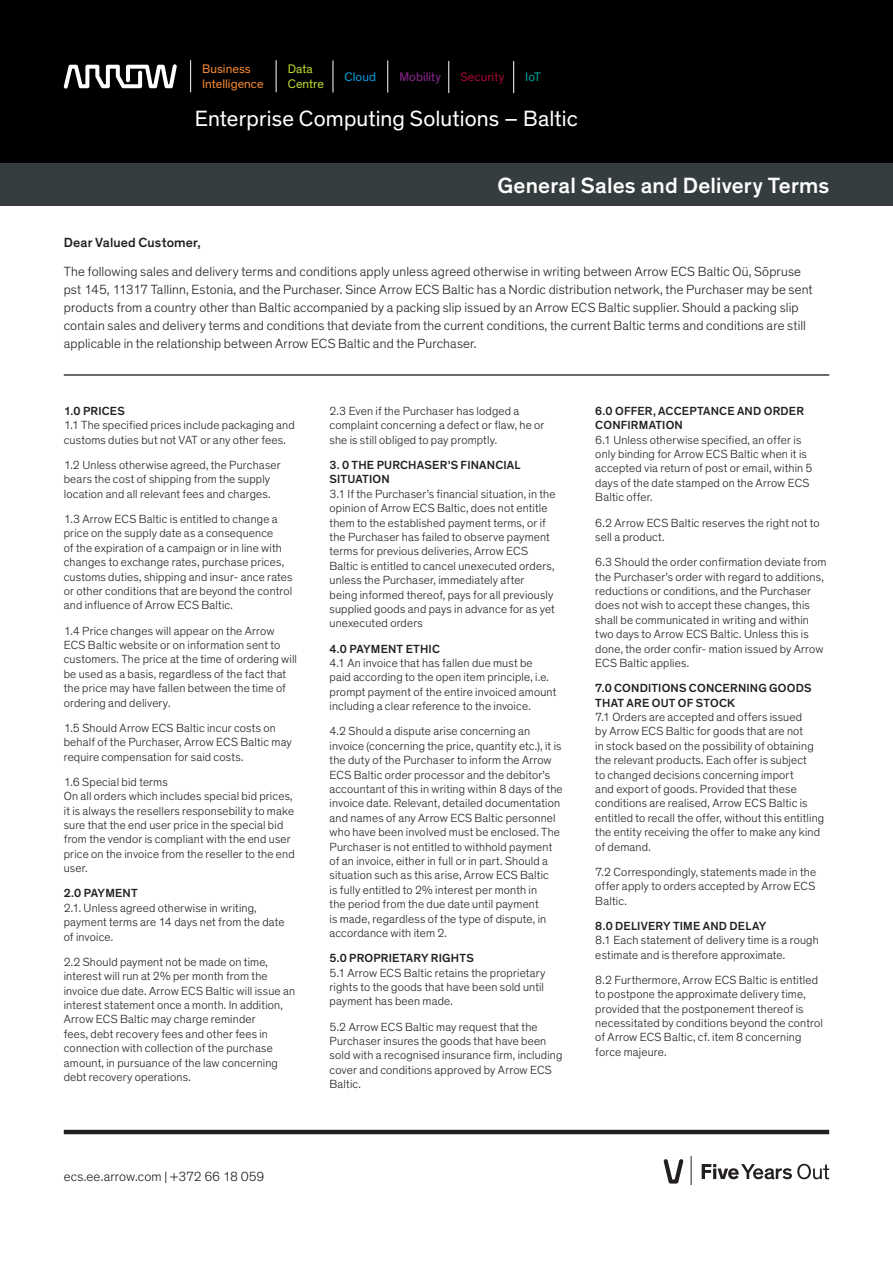
<style>
.page{position:relative;width:893px;height:1263px;background:#fff}
.page>*{position:absolute;margin:0;border:0;box-sizing:border-box;transform-origin:0 0}
.t1{font:22.5px "Theinhardt";letter-spacing:.005em;color:#fff}
.t2{font:500 22.5px "Theinhardt";letter-spacing:.01em;color:#fff}
.Body_Copy_9_12{font:300 13.5px/18px "Theinhardt";letter-spacing:.01em;color:#231f20}
.Contact_Block_-_Body{font:300 13.5px "Theinhardt";letter-spacing:.005em;color:#231f20}
.Body_Copy_9_12-2{font:500 13.5px "Theinhardt";letter-spacing:.01em;color:#231f20}
.t3{font:12.6px/14.5px "Theinhardt";color:#f58932}
.t4{font:12.6px/14.5px "Theinhardt";color:#c1d72f}
.t5{font:12.6px "Theinhardt";letter-spacing:.005em;color:#90268f}
.t6{font:12.6px "Theinhardt";letter-spacing:.005em;color:#a60733}
.t7{font:12.6px "Theinhardt";color:#069ddc}
.t8{font:12.6px "Theinhardt";color:#00a59a}
.Body_Copy_9_12-3{font:300 12px/14.4px "Theinhardt";letter-spacing:.015em;color:#231f20}
.s1{font-weight:500}
</style>
<div class="page">
<hr style="left:64px;top:1130px;width:765px;height:4px;background:#231f20">
<svg style="left:702px;top:1164px;width:127px;height:15px"></svg>
<svg style="left:663px;top:1159px;width:20px;height:24px"></svg>
<svg style="left:691px;top:1156px;width:1px;height:28px"></svg>
<div style="left:0;top:0;width:893px;height:165px;background:#000001"></div>
<div style="left:0;top:163px;width:893px;height:43px;background:#353d3f"></div>
<svg style="left:64px;top:64px;width:113px;height:25px"></svg>
<hr style="left:190px;top:60px;width:1px;height:32px;background:#fff">
<hr style="left:276px;top:60px;width:1px;height:32px;background:#fff">
<hr style="left:333px;top:60px;width:1px;height:32px;background:#fff">
<hr style="left:387px;top:60px;width:1px;height:32px;background:#fff">
<hr style="left:448px;top:61px;width:1px;height:32px;background:#fff">
<hr style="left:64px;top:374px;width:765px;height:2px;background:#353d3f">
<hr style="left:513px;top:61px;width:1px;height:32px;background:#fff">
<p class="t3" style="left:202px;top:62px;width:63px">Business<br>Intelligence</p>
<p class="t4" style="left:288px;top:62px;width:38px">Data<br>Centre</p>
<p class="t7" style="left:345px;top:69px;width:33px">Cloud</p>
<p class="t5" style="left:399px;top:69px;width:43px">Mobility</p>
<p class="t6" style="left:460px;top:70px;width:45px">Security</p>
<p class="t8" style="left:525px;top:70px;width:17px">IoT</p>
<p class="t1" style="left:195px;top:105px;width:385px">Enterprise Computing Solutions – Baltic</p>
<p class="t2" style="left:497px;top:172px;width:333px">General Sales and Delivery Terms</p>
<p class="Body_Copy_9_12-2" style="left:64px;top:234px;width:138px">Dear Valued Customer,</p>
<p class="Body_Copy_9_12" style="left:64px;top:262px;width:750px">The following sales and delivery terms and conditions apply unless agreed otherwise in writing between Arrow ECS Baltic Oü, Sõpruse pst 145, 11317 Tallinn, Estonia, and the Purchaser. Since Arrow ECS Baltic has a Nordic distribution network, the Purchaser may be sent products from a country other than Baltic accompanied by a packing slip issued by an Arrow ECS Baltic supplier. Should a packing slip contain sales and delivery terms and conditions that deviate from the current conditions, the current Baltic terms and conditions are still applicable in the relationship between Arrow ECS Baltic and the Purchaser.</p>
<p class="Body_Copy_9_12-3" style="left:64px;top:404px;width:232px"><span class="s1">1.0 PRICES<br></span>1.1 The specified prices include packaging and customs duties but not VAT or any other fees.</p>
<p class="Body_Copy_9_12-3" style="left:64px;top:458px;width:218px">1.2 Unless otherwise agreed, the Purchaser bears the cost of shipping from the supply location and all relevant fees and charges.</p>
<p class="Body_Copy_9_12-3" style="left:64px;top:512px;width:230px">1.3 Arrow ECS Baltic is entitled to change a price on the supply date as a consequence<br>of the expiration of a campaign or in line with changes to exchange rates, purchase prices, customs duties, shipping and insur- ance rates or other conditions that are beyond the control and influence of Arrow ECS Baltic.</p>
<p class="Body_Copy_9_12-3" style="left:64px;top:623px;width:235px">1.4 Price changes will appear on the Arrow ECS Baltic website or on information sent to customers. The price at the time of ordering will be used as a basis, regardless of the fact that the price may have fallen between the time of ordering and delivery.</p>
<p class="Body_Copy_9_12-3" style="left:64px;top:721px;width:230px">1.5 Should Arrow ECS Baltic incur costs on behalf of the Purchaser, Arrow ECS Baltic may require compensation for said costs.</p>
<p class="Body_Copy_9_12-3" style="left:64px;top:775px;width:232px">1.6 Special bid terms<br>On all orders which includes special bid prices, it is always the resellers responsebility to make sure that the end user price in the special bid from the vendor is compliant with the end user price on the invoice from the reseller to the end user.</p>
<p class="Body_Copy_9_12-3" style="left:64px;top:886px;width:222px"><span class="s1">2.0 PAYMENT<br></span>2.1. Unless agreed otherwise in writing, payment terms are 14 days net from the date of invoice.</p>
<p class="Body_Copy_9_12-3" style="left:64px;top:955px;width:233px">2.2 Should payment not be made on time, interest will run at 2% per month from the invoice due date. Arrow ECS Baltic will issue an interest statement once a month. In addition, Arrow ECS Baltic may charge reminder<br>fees, debt recovery fees and other fees in connection with collection of the purchase amount, in pursuance of the law concerning debt recovery operations.</p>
<p class="Contact_Block_-_Body" style="left:64px;top:1168px;width:202px">ecs.ee.arrow.com | +372 66 18 059</p>
<p class="Body_Copy_9_12-3" style="left:330px;top:404px;width:216px">2.3 Even if the Purchaser has lodged a complaint concerning a defect or flaw, he or she is still obliged to pay promptly.</p>
<p class="Body_Copy_9_12-3" style="left:330px;top:458px;width:227px"><span class="s1">3. 0 THE PURCHASER’S FINANCIAL SITUATION<br></span>3.1 If the Purchaser’s financial situation, in the opinion of Arrow ECS Baltic, does not entitle them to the established payment terms, or if the Purchaser has failed to observe payment terms for previous deliveries, Arrow ECS Baltic is entitled to cancel unexecuted orders, unless the Purchaser, immediately after<br>being informed thereof, pays for all previously supplied goods and pays in advance for as yet unexecuted orders</p>
<p class="Body_Copy_9_12-3" style="left:330px;top:641px;width:228px"><span class="s1">4.0 PAYMENT ETHIC<br></span>4.1 An invoice that has fallen due must be paid according to the open item principle, i.e. prompt payment of the entire invoiced amount including a clear reference to the invoice.</p>
<p class="Body_Copy_9_12-3" style="left:330px;top:724px;width:235px">4.2 Should a dispute arise concerning an invoice (concerning the price, quantity etc.), it is the duty of the Purchaser to inform the Arrow ECS Baltic order processor and the debitor’s accountant of this in writing within 8 days of the invoice date. Relevant, detailed documentation and names of any Arrow ECS Baltic personnel who have been involved must be enclosed. The Purchaser is not entitled to withhold payment of an invoice, either in full or in part. Should a situation such as this arise, Arrow ECS Baltic<br>is fully entitled to 2% interest per month in<br>the period from the due date until payment<br>is made, regardless of the type of dispute, in accordance with item 2.</p>
<p class="Body_Copy_9_12-3" style="left:330px;top:951px;width:217px"><span class="s1">5.0 PROPRIETARY RIGHTS<br></span>5.1 Arrow ECS Baltic retains the proprietary rights to the goods that have been sold until payment has been made.</p>
<p class="Body_Copy_9_12-3" style="left:330px;top:1019px;width:234px">5.2 Arrow ECS Baltic may request that the Purchaser insures the goods that have been sold with a recognised insurance firm, including cover and conditions approved by Arrow ECS Baltic.</p>
<p class="Body_Copy_9_12-3" style="left:595px;top:404px;width:219px"><span class="s1">6.0 OFFER, ACCEPTANCE AND ORDER<br>CONFIRMATION<br></span>6.1 Unless otherwise specified, an offer is only binding for Arrow ECS Baltic when it is accepted via return of post or email, within 5 days of the date stamped on the Arrow ECS<br>Baltic offer.</p>
<p class="Body_Copy_9_12-3" style="left:595px;top:515px;width:226px">6.2 Arrow ECS Baltic reserves the right not to sell a product.</p>
<p class="Body_Copy_9_12-3" style="left:595px;top:555px;width:233px">6.3 Should the order confirmation deviate from the Purchaser’s order with regard to additions, reductions or conditions, and the Purchaser does not wish to accept these changes, this shall be communicated in writing and within two days to Arrow ECS Baltic. Unless this is done, the order confir- mation issued by Arrow ECS Baltic applies.</p>
<p class="Body_Copy_9_12-3" style="left:595px;top:681px;width:230px"><span class="s1">7.0 CONDITIONS CONCERNING GOODS THAT ARE OUT OF STOCK<br></span>7.1 Orders are accepted and offers issued<br>by Arrow ECS Baltic for goods that are not<br>in stock based on the possibility of obtaining the relevant products. Each offer is subject<br>to changed decisions concerning import<br>and export of goods. Provided that these conditions are realised, Arrow ECS Baltic is entitled to recall the offer, without this entitling the entity receiving the offer to make any kind of demand.</p>
<p class="Body_Copy_9_12-3" style="left:595px;top:865px;width:222px;text-align:justify">7.2 Correspondingly, statements made in the offer apply to orders accepted by Arrow ECS Baltic.</p>
<p class="Body_Copy_9_12-3" style="left:595px;top:919px;width:225px"><span class="s1">8.0 DELIVERY TIME AND DELAY<br></span>8.1 Each statement of delivery time is a rough estimate and is therefore approximate.</p>
<p class="Body_Copy_9_12-3" style="left:595px;top:973px;width:229px">8.2 Furthermore, Arrow ECS Baltic is entitled to postpone the approximate delivery time, provided that the postponement thereof is necessitated by conditions beyond the control of Arrow ECS Baltic, cf. item 8 concerning force majeure.</p>
</div>
